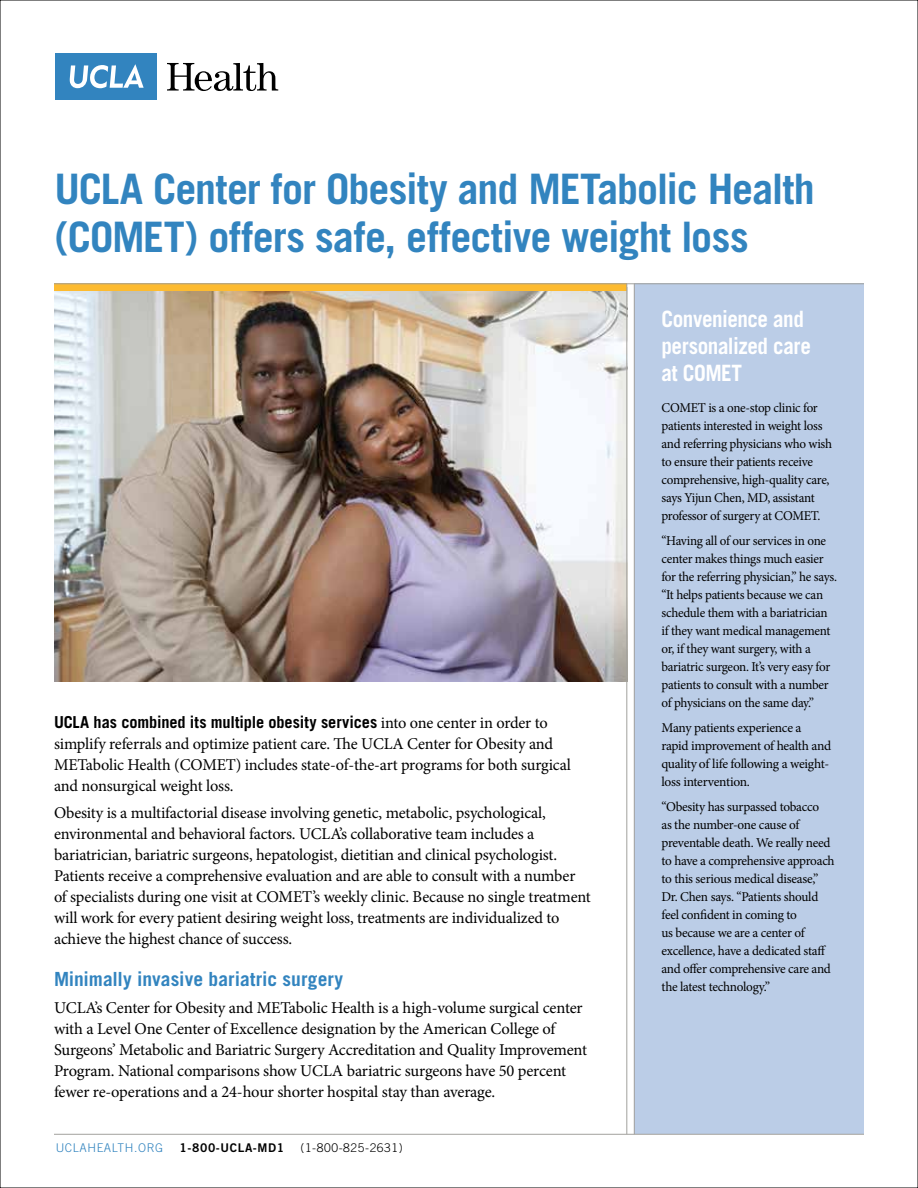
<style>
.page{position:relative;width:918px;height:1188px;background:#fff}
.page>*{position:absolute;margin:0;border:0;box-sizing:border-box;transform-origin:0 0}
.Headline{font:700 42px/48px "Trade Gothic";letter-spacing:-.02em;color:#3284bf}
.Sidebar_head{font:700 22.5px/27px "Trade Gothic";letter-spacing:-.02em;color:#fff;scale:.94 1}
.Blue_Subhead{font:700 19.5px "Trade Gothic";color:#3284bf}
.Body_copy{font:16.5px/21px "Minion Pro";letter-spacing:-.01em;color:#000}
.Sidebar_Copy{font:13.5px/18px "Minion Pro";letter-spacing:-.02em;color:#000}
.t1{font:300 12px "Trade Gothic";letter-spacing:.05em;color:#000}
.t2{font:300 12px "Trade Gothic";letter-spacing:.05em;color:#3284bf}
.t3{font:12px "Trade Gothic Bold Two";letter-spacing:.05em;color:#000}
.s1{font-family:"Trade Gothic";font-weight:700}
</style>
<div class="page">
<img style="left:54px;top:291px;width:573px;height:390px">
<div style="left:634px;top:284px;width:230px;height:850px;background:#bbcde7"></div>
<div style="left:54px;top:284px;width:573px;height:7px;background:#fdbb30"></div>
<hr style="left:627px;top:284px;width:1px;height:850px;background:#a2a19d">
<hr style="left:54px;top:284px;width:810px;height:1px;background:#a2a19d">
<hr style="left:54px;top:1134px;width:810px;height:1px;background:#a2a19d">
<hr style="left:634px;top:284px;width:1px;height:850px;background:#a2a19d">
<div style="left:55px;top:54px;width:101px;height:46px;background:#3284bf"></div>
<svg style="left:70px;top:64px;width:74px;height:24px"></svg>
<svg style="left:167px;top:63px;width:111px;height:28px"></svg>
<p class="Headline" style="left:55px;top:164px;width:762px">UCLA Center for Obesity and METabolic Health (COMET) offers safe, effective weight loss</p>
<p class="Body_copy" style="left:54px;top:712px;width:519px"><span class="s1">UCLA has combined its multiple obesity services</span> into one center in order to simplify referrals and optimize patient care. The UCLA Center for Obesity and METabolic Health (COMET) includes state-of-the-art programs for both surgical and nonsurgical weight loss.</p>
<p class="Body_copy" style="left:54px;top:803px;width:538px">Obesity is a multifactorial disease involving genetic, metabolic, psychological, environmental and behavioral factors. UCLA’s collaborative team includes a bariatrician, bariatric surgeons, hepatologist, dietitian and clinical psychologist.<br>Patients receive a comprehensive evaluation and are able to consult with a number of specialists during one visit at COMET’s weekly clinic. Because no single treatment will work for every patient desiring weight loss, treatments are individualized to achieve the highest chance of success.</p>
<p class="Blue_Subhead" style="left:54px;top:967px;width:291px">Minimally invasive bariatric surgery</p>
<p class="Body_copy" style="left:54px;top:998px;width:535px">UCLA’s Center for Obesity and METabolic Health is a high-volume surgical center with a Level One Center of Excellence designation by the American College of Surgeons’ Metabolic and Bariatric Surgery Accreditation and Quality Improvement Program. National comparisons show UCLA bariatric surgeons have 50 percent fewer re-operations and a 24-hour shorter hospital stay than average.</p>
<p class="t2" style="left:56px;top:1140px;width:109px">UCLAHEALTH.ORG</p>
<p class="t3" style="left:180px;top:1140px;width:106px">1-800-UCLA-MD1</p>
<p class="t1" style="left:300px;top:1140px;width:104px">(1-800-825-2631)</p>
<p class="Sidebar_head" style="left:662px;top:305px;width:160px">Convenience and personalized care at COMET</p>
<p class="Sidebar_Copy" style="left:662px;top:399px;width:172px">COMET is a one-stop clinic for patients interested in weight loss and referring physicians who wish to ensure their patients receive comprehensive, high-quality care, says Yijun Chen, MD, assistant professor of surgery at COMET.</p>
<p class="Sidebar_Copy" style="left:662px;top:532px;width:177px">“Having all of our services in one center makes things much easier for the referring physician,” he says. “It helps patients because we can schedule them with a bariatrician if they want medical management or, if they want surgery, with a bariatric surgeon. It’s very easy for patients to consult with a number of physicians on the same day.”</p>
<p class="Sidebar_Copy" style="left:662px;top:719px;width:171px">Many patients experience a rapid improvement of health and quality of life following a weight&shy;loss intervention.</p>
<p class="Sidebar_Copy" style="left:662px;top:797px;width:175px">“Obesity has surpassed tobacco<br>as the number-one cause of preventable death. We really need to have a comprehensive approach to this serious medical disease,”<br>Dr. Chen says. “Patients should feel confident in coming to<br>us because we are a center of excellence, have a dedicated staff and offer comprehensive care and the latest technology.”</p>
</div>
